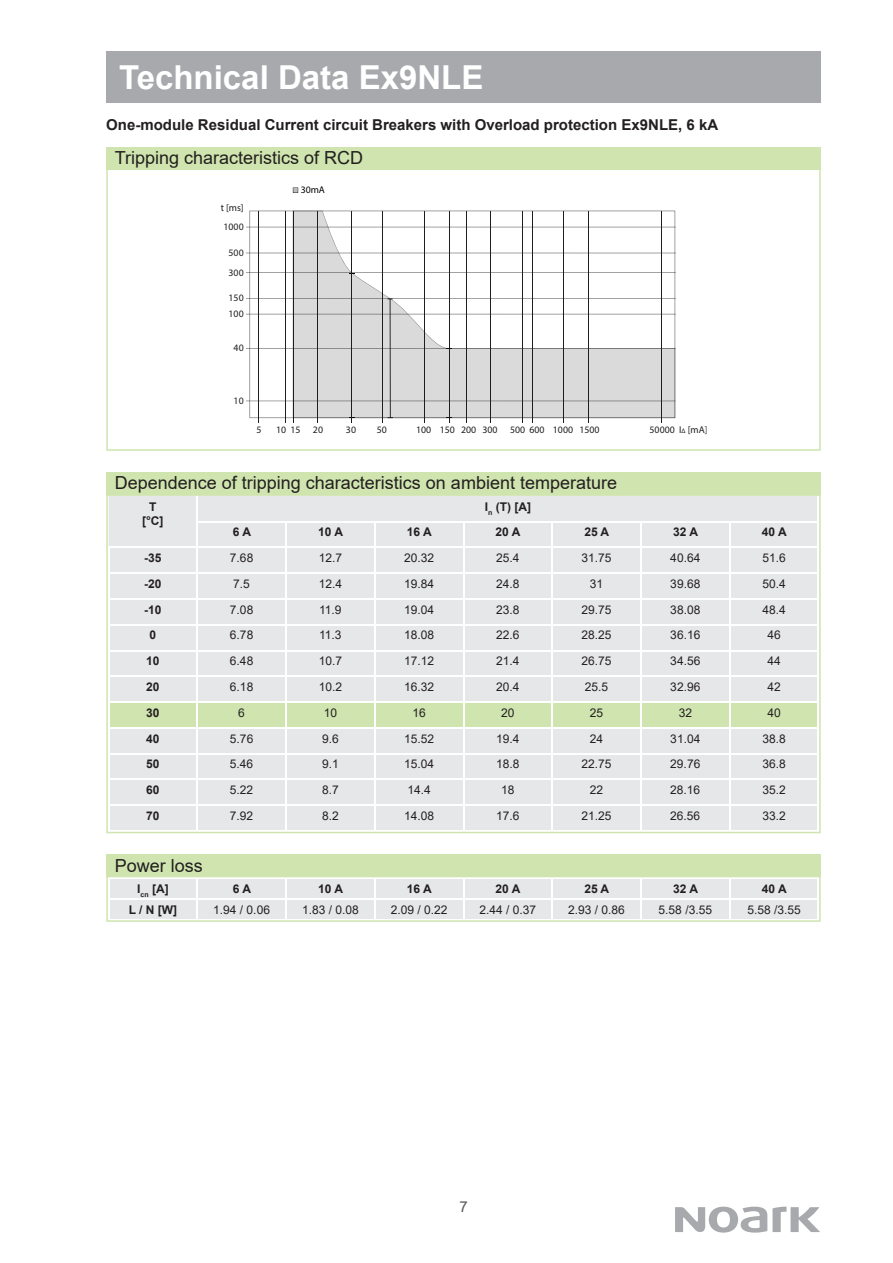
<style>
.page{position:relative;width:893px;height:1263px;background:#fff}
.page>*{position:absolute;margin:0;border:0;box-sizing:border-box;transform-origin:0 0}
.t1{font:700 33px "Arial";color:#fff}
.t2{font:18px "Arial";color:#231f20}
.t3{font:700 15px "Arial";color:#231f20}
.t4{font:15px "Arial";color:#57585a}
.t5{font:12px "Arial";color:#231f20}
.t6{font:700 12px/14.4px "Arial";color:#231f20;text-align:center}
.t7{font:9.9px/19.6px "Myriad Pro";color:#201d1e}
.t8{font:9.9px "Myriad Pro";color:#040503}
.s1{font-style:italic}
.s2{font-style:italic;font-size:6.6px}
</style>
<div class="page">
<svg style="left:675px;top:1206px;width:145px;height:26px"></svg>
<div style="left:106px;top:51px;width:715px;height:51px;background:#a8a9ad"></div>
<div style="left:106px;top:472px;width:715px;height:23px;background:#cfe4ae"></div>
<svg style="left:106px;top:495px;width:715px;height:338px;background:#e6e9e6"></svg>
<div style="left:106px;top:855px;width:715px;height:22px;background:#cfe4ae"></div>
<svg style="left:106px;top:877px;width:715px;height:45px;background:#e8eae9"></svg>
<div style="left:106px;top:147px;width:715px;height:22px;background:#cfe4ae"></div>
<svg style="left:106px;top:169px;width:715px;height:282px"></svg>
<svg style="left:219px;top:181px;width:489px;height:257px"></svg>
<h1 class="t1" style="left:119px;top:54px;width:366px">Technical Data Ex9NLE</h1>
<p class="t3" style="left:106px;top:114px;width:613px">One-module Residual Current circuit Breakers with Overload protection Ex9NLE, 6 kA</p>
<h2 class="t2" style="left:115px;top:145px;width:250px">Tripping characteristics of RCD</h2>
<p class="t8" style="left:301px;top:183px;width:26px">30mA</p>
<p class="t7" style="left:221px;top:197px;width:25px"><span class="s1">t</span> [ms]</p>
<p class="t7" style="left:224px;top:217px;width:22px">1000</p>
<p class="t7" style="left:229px;top:243px;width:17px">500<br>300</p>
<p class="t7" style="left:229px;top:290px;width:17px;line-height:15.9px">150<br>100</p>
<p class="t7" style="left:234px;top:338px;width:12px">40</p>
<p class="t7" style="left:234px;top:391px;width:12px">10</p>
<p class="t7" style="left:256px;top:419px;width:7px">5</p>
<p class="t7" style="left:276px;top:419px;width:26px">10 15</p>
<p class="t7" style="left:313px;top:419px;width:12px">20</p>
<p class="t7" style="left:346px;top:419px;width:12px">30</p>
<p class="t7" style="left:377px;top:419px;width:12px">50</p>
<p class="t7" style="left:416px;top:419px;width:83px">100 150 200 300</p>
<p class="t7" style="left:510px;top:419px;width:91px">500 600 1000 1500</p>
<p class="t7" style="left:650px;top:419px;width:59px">50000 <span class="s1">I</span><span class="s2">∆</span> [mA]</p>
<h2 class="t2" style="left:115px;top:470px;width:504px">Dependence of tripping characteristics on ambient temperature</h2>
<p class="t6" style="left:142px;top:499px;width:23px">T [°C]</p>
<p class="t6" style="left:485px;top:499px;width:48px">I<sub>n</sub> (T) [A]</p>
<p class="t6" style="left:233px;top:525px;width:20px">6 A</p>
<p class="t6" style="left:318px;top:525px;width:26px">10 A</p>
<p class="t6" style="left:407px;top:525px;width:26px">16 A</p>
<p class="t6" style="left:496px;top:525px;width:26px">20 A</p>
<p class="t6" style="left:584px;top:525px;width:26px">25 A</p>
<p class="t6" style="left:673px;top:525px;width:26px">32 A</p>
<p class="t6" style="left:762px;top:525px;width:26px">40 A</p>
<p class="t6" style="left:144px;top:551px;width:19px">-35</p>
<p class="t5" style="left:230px;top:550px;width:25px">7.68</p>
<p class="t5" style="left:319px;top:550px;width:25px">12.7</p>
<p class="t5" style="left:404px;top:550px;width:32px">20.32</p>
<p class="t5" style="left:496px;top:550px;width:25px">25.4</p>
<p class="t5" style="left:582px;top:550px;width:32px">31.75</p>
<p class="t5" style="left:670px;top:550px;width:32px">40.64</p>
<p class="t5" style="left:762px;top:550px;width:25px">51.6</p>
<p class="t6" style="left:144px;top:577px;width:19px">-20</p>
<p class="t5" style="left:233px;top:575px;width:18px">7.5</p>
<p class="t5" style="left:319px;top:575px;width:25px">12.4</p>
<p class="t5" style="left:404px;top:575px;width:32px">19.84</p>
<p class="t5" style="left:496px;top:575px;width:25px">24.8</p>
<p class="t5" style="left:590px;top:575px;width:15px">31</p>
<p class="t5" style="left:670px;top:575px;width:32px">39.68</p>
<p class="t5" style="left:762px;top:575px;width:25px">50.4</p>
<p class="t6" style="left:144px;top:602px;width:19px">-10</p>
<p class="t5" style="left:230px;top:601px;width:25px">7.08</p>
<p class="t5" style="left:319px;top:601px;width:24px">11.9</p>
<p class="t5" style="left:404px;top:601px;width:32px">19.04</p>
<p class="t5" style="left:496px;top:601px;width:25px">23.8</p>
<p class="t5" style="left:582px;top:601px;width:32px">29.75</p>
<p class="t5" style="left:670px;top:601px;width:32px">38.08</p>
<p class="t5" style="left:762px;top:601px;width:25px">48.4</p>
<p class="t6" style="left:150px;top:628px;width:8px">0</p>
<p class="t5" style="left:230px;top:627px;width:25px">6.78</p>
<p class="t5" style="left:319px;top:627px;width:24px">11.3</p>
<p class="t5" style="left:404px;top:627px;width:32px">18.08</p>
<p class="t5" style="left:496px;top:627px;width:25px">22.6</p>
<p class="t5" style="left:582px;top:627px;width:32px">28.25</p>
<p class="t5" style="left:670px;top:627px;width:32px">36.16</p>
<p class="t5" style="left:767px;top:627px;width:15px">46</p>
<p class="t6" style="left:146px;top:654px;width:15px">10</p>
<p class="t5" style="left:230px;top:653px;width:25px">6.48</p>
<p class="t5" style="left:319px;top:653px;width:25px">10.7</p>
<p class="t5" style="left:404px;top:653px;width:32px">17.12</p>
<p class="t5" style="left:496px;top:653px;width:25px">21.4</p>
<p class="t5" style="left:582px;top:653px;width:32px">26.75</p>
<p class="t5" style="left:670px;top:653px;width:32px">34.56</p>
<p class="t5" style="left:767px;top:653px;width:15px">44</p>
<p class="t6" style="left:146px;top:680px;width:15px">20</p>
<p class="t5" style="left:230px;top:678px;width:25px">6.18</p>
<p class="t5" style="left:319px;top:678px;width:25px">10.2</p>
<p class="t5" style="left:404px;top:678px;width:32px">16.32</p>
<p class="t5" style="left:496px;top:678px;width:25px">20.4</p>
<p class="t5" style="left:585px;top:678px;width:25px">25.5</p>
<p class="t5" style="left:670px;top:678px;width:32px">32.96</p>
<p class="t5" style="left:767px;top:678px;width:15px">42</p>
<p class="t6" style="left:146px;top:705px;width:15px">30</p>
<p class="t5" style="left:238px;top:704px;width:8px">6</p>
<p class="t5" style="left:324px;top:704px;width:15px">10</p>
<p class="t5" style="left:412px;top:704px;width:15px">16</p>
<p class="t5" style="left:501px;top:704px;width:15px">20</p>
<p class="t5" style="left:590px;top:704px;width:15px">25</p>
<p class="t5" style="left:679px;top:704px;width:15px">32</p>
<p class="t5" style="left:767px;top:704px;width:15px">40</p>
<p class="t6" style="left:146px;top:731px;width:15px">40</p>
<p class="t5" style="left:230px;top:730px;width:25px">5.76</p>
<p class="t5" style="left:322px;top:730px;width:18px">9.6</p>
<p class="t5" style="left:404px;top:730px;width:32px">15.52</p>
<p class="t5" style="left:496px;top:730px;width:25px">19.4</p>
<p class="t5" style="left:590px;top:730px;width:15px">24</p>
<p class="t5" style="left:670px;top:730px;width:32px">31.04</p>
<p class="t5" style="left:762px;top:730px;width:25px">38.8</p>
<p class="t6" style="left:146px;top:757px;width:15px">50</p>
<p class="t5" style="left:230px;top:756px;width:25px">5.46</p>
<p class="t5" style="left:322px;top:756px;width:18px">9.1</p>
<p class="t5" style="left:404px;top:756px;width:32px">15.04</p>
<p class="t5" style="left:496px;top:756px;width:25px">18.8</p>
<p class="t5" style="left:582px;top:756px;width:32px">22.75</p>
<p class="t5" style="left:670px;top:756px;width:32px">29.76</p>
<p class="t5" style="left:762px;top:756px;width:25px">36.8</p>
<p class="t6" style="left:146px;top:783px;width:15px">60</p>
<p class="t5" style="left:230px;top:782px;width:25px">5.22</p>
<p class="t5" style="left:322px;top:782px;width:18px">8.7</p>
<p class="t5" style="left:407px;top:782px;width:25px">14.4</p>
<p class="t5" style="left:501px;top:782px;width:15px">18</p>
<p class="t5" style="left:590px;top:782px;width:15px">22</p>
<p class="t5" style="left:670px;top:782px;width:32px">28.16</p>
<p class="t5" style="left:762px;top:782px;width:25px">35.2</p>
<p class="t6" style="left:146px;top:809px;width:15px">70</p>
<p class="t5" style="left:230px;top:807px;width:25px">7.92</p>
<p class="t5" style="left:322px;top:807px;width:18px">8.2</p>
<p class="t5" style="left:404px;top:807px;width:32px">14.08</p>
<p class="t5" style="left:496px;top:807px;width:25px">17.6</p>
<p class="t5" style="left:582px;top:807px;width:32px">21.25</p>
<p class="t5" style="left:670px;top:807px;width:32px">26.56</p>
<p class="t5" style="left:762px;top:807px;width:25px">33.2</p>
<h2 class="t2" style="left:115px;top:853px;width:90px">Power loss</h2>
<p class="t6" style="left:137px;top:881px;width:33px">I<sub>cn</sub> [A]</p>
<p class="t6" style="left:233px;top:881px;width:20px">6 A</p>
<p class="t6" style="left:318px;top:881px;width:26px">10 A</p>
<p class="t6" style="left:407px;top:881px;width:26px">16 A</p>
<p class="t6" style="left:496px;top:881px;width:26px">20 A</p>
<p class="t6" style="left:584px;top:881px;width:26px">25 A</p>
<p class="t6" style="left:673px;top:881px;width:26px">32 A</p>
<p class="t6" style="left:762px;top:881px;width:26px">40 A</p>
<p class="t6" style="left:129px;top:902px;width:50px">L / N [W]</p>
<p class="t5" style="left:213px;top:901px;width:58px">1.94 / 0.06</p>
<p class="t5" style="left:302px;top:901px;width:58px">1.83 / 0.08</p>
<p class="t5" style="left:391px;top:901px;width:58px">2.09 / 0.22</p>
<p class="t5" style="left:479px;top:901px;width:58px">2.44 / 0.37</p>
<p class="t5" style="left:568px;top:901px;width:58px">2.93 / 0.86</p>
<p class="t5" style="left:659px;top:901px;width:55px">5.58 /3.55</p>
<p class="t5" style="left:747px;top:901px;width:55px">5.58 /3.55</p>
<p class="t4" style="left:459px;top:1197px;width:10px">7</p>
</div>
